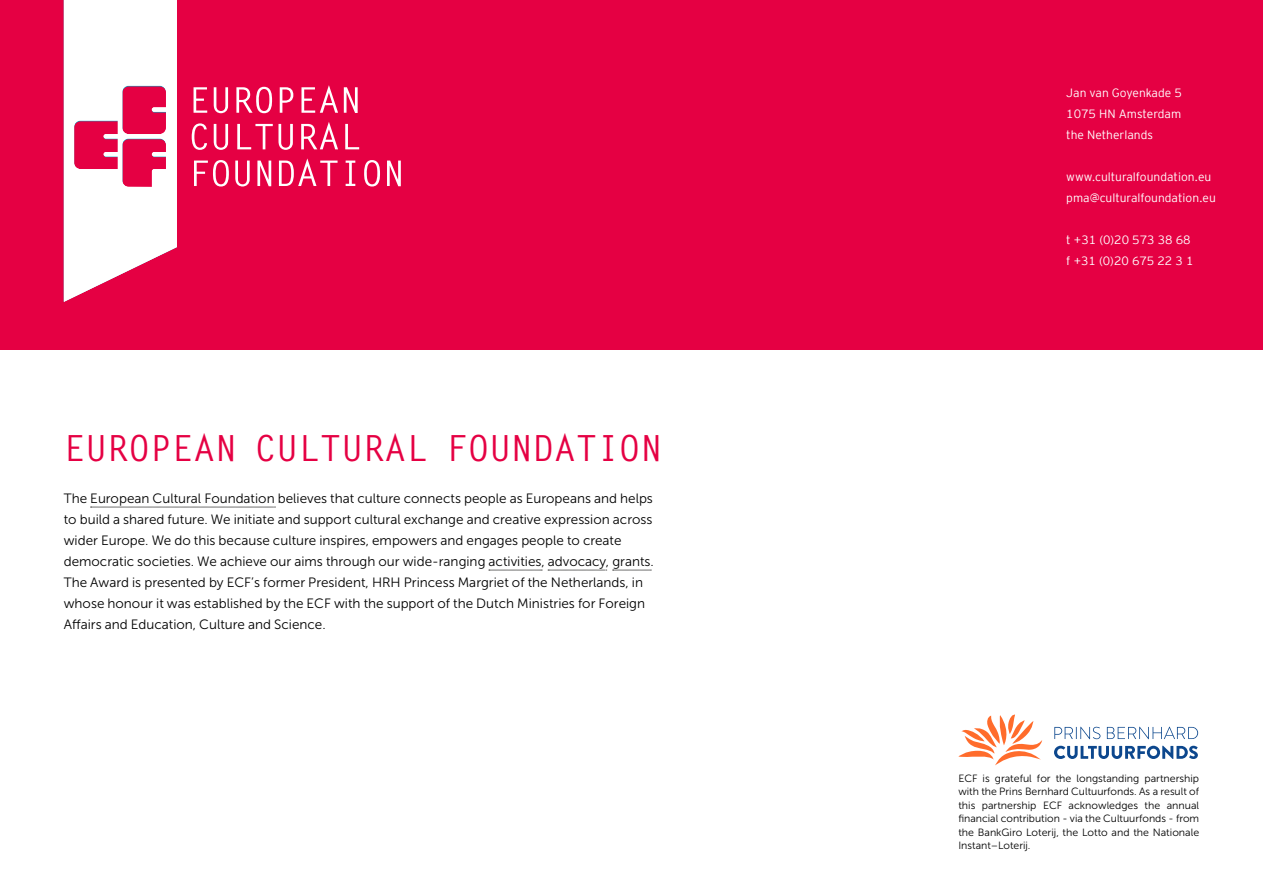
<style>
.page{position:relative;width:1263px;height:893px;background:#fff}
.page>*{position:absolute;margin:0;border:0;box-sizing:border-box;transform-origin:0 0}
.t1{font:700 36px "Letter Gothic Std";color:#e50043}
.t2{font:13.5px/21px "Museo Sans 300";color:#000}
.t3{font:12px/21px "Interstate Mono Lgt";color:#fff}
.t4{font:10.5px/13.5px "Museo Sans 300";color:#000;text-align:justify}
</style>
<div class="page">
<div style="left:0;top:0;width:1263px;height:349px;background:#e50043"></div>
<svg style="left:194px;top:158px;width:207px;height:29px"></svg>
<svg style="left:192px;top:122px;width:167px;height:28px"></svg>
<svg style="left:194px;top:85px;width:164px;height:28px"></svg>
<svg style="left:64px;top:0;width:113px;height:302px"></svg>
<svg style="left:1054px;top:727px;width:46px;height:12px"></svg>
<svg style="left:1107px;top:727px;width:91px;height:12px"></svg>
<svg style="left:958px;top:715px;width:84px;height:50px"></svg>
<svg style="left:1054px;top:746px;width:144px;height:13px"></svg>
<svg style="left:90px;top:507px;width:185px;height:1px"></svg>
<svg style="left:489px;top:570px;width:53px;height:1px"></svg>
<svg style="left:548px;top:570px;width:103px;height:1px"></svg>
<h1 class="t1" style="left:64px;top:425px;width:600px">EUROPEAN CULTURAL FOUNDATION</h1>
<p class="t2" style="left:64px;top:487px;width:592px">The European Cultural Foundation believes that culture connects people as Europeans and helps to build a shared future. We initiate and support cultural exchange and creative expression across wider Europe. We do this because culture inspires, empowers and engages people to create democratic societies. We achieve our aims through our wide-ranging activities, advocacy, grants.<br>The Award is presented by ECF’s former President, HRH Princess Margriet of the Netherlands, in whose honour it was established by the ECF with the support of the Dutch Ministries for Foreign Affairs and Education, Culture and Science.</p>
<p class="t3" style="left:1066px;top:82px;width:117px;text-align:justify">Jan van Goyenkade 5<br>1075 HN Amsterdam the Netherlands</p>
<p class="t3" style="left:1066px;top:166px;width:151px">www.culturalfoundation.eu pma@culturalfoundation.eu</p>
<p class="t3" style="left:1066px;top:229px;width:129px">t +31 (0)20 573 38 68 f +31 (0)20 675 22 3 1</p>
<p class="t4" style="left:958px;top:771px;width:242px">ECF is grateful for the longstanding partnership with the Prins Bernhard Cultuurfonds. As a result of this partnership ECF acknowledges the annual financial contribution - via the Cultuurfonds - from the BankGiro Loterij, the Lotto and the Nationale Instant–Loterij.</p>
</div>
